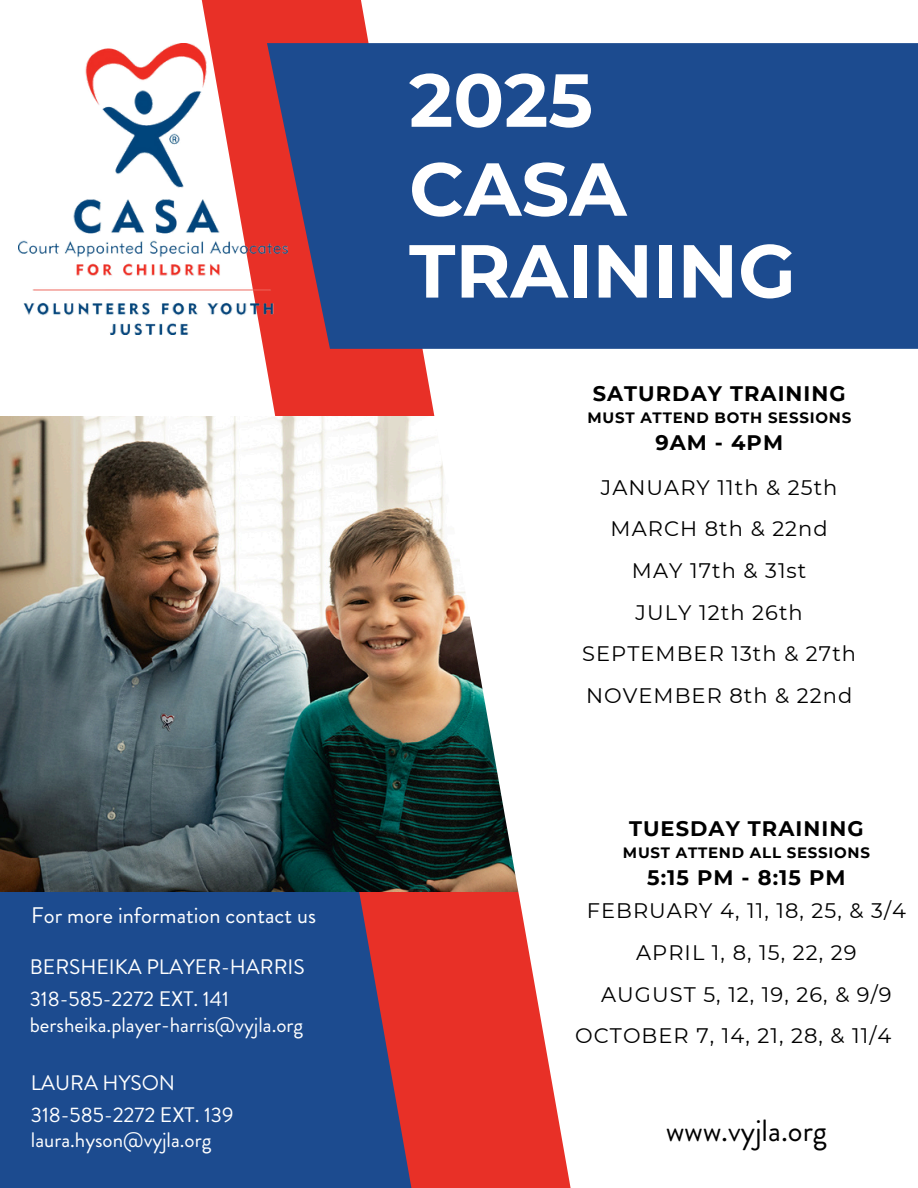
<style>
.page{position:relative;width:918px;height:1188px;background:#fff}
.page>*{position:absolute;margin:0;border:0;box-sizing:border-box;transform-origin:0 0}
.t1{font:700 75px "Montserrat";color:#fff}
.t2{font:30.6px "Brandon Grotesque";color:#000}
.t3{font:22.5px "Brandon Grotesque";color:#fff}
.t4{font:21px/41.7px "Montserrat";letter-spacing:.05em;color:#000;text-align:center}
.t5{font:21px/25.8px "Brandon Grotesque";color:#fff}
.t6{font:700 21px "Montserrat";letter-spacing:.05em;color:#000}
.t7{font:700 15px "Montserrat";letter-spacing:.05em;color:#000}
</style>
<div class="page">
<div style="left:0;top:865px;width:582px;height:323px;background:#1c4b8f"></div>
<svg style="left:198px;top:0;width:155px;height:892px;fill:#e83027"></svg>
<img style="left:0;top:417px;width:353px;height:474px">
<svg style="left:353px;top:0;width:229px;height:1188px"></svg>
<div style="left:267px;top:43px;width:651px;height:306px;background:#1c4b8f"></div>
<img style="left:19px;top:43px;width:268px;height:291px">
<p class="t3" style="left:31px;top:900px;width:286px">For more information contact us</p>
<p class="t5" style="left:30px;top:954px;width:276px">BERSHEIKA PLAYER-HARRIS</p>
<p class="t5" style="left:30px;top:986px;width:275px">318-585-2272 EXT. 141 bersheika.player-harris@vyjla.org</p>
<h4 class="t5" style="left:31px;top:1067px;width:204px;line-height:32.1px">LAURA HYSON<br>318-585-2272 EXT. 139</h4>
<p class="t5" style="left:31px;top:1127px;width:182px">laura.hyson@vyjla.org</p>
<p class="t1" style="left:409px;top:54px;width:185px">2025</p>
<p class="t1" style="left:409px;top:143px;width:219px">CASA</p>
<p class="t1" style="left:409px;top:225px;width:388px">TRAINING</p>
<p class="t6" style="left:593px;top:380px;width:255px">SATURDAY TRAINING</p>
<h4 class="t7" style="left:587px;top:409px;width:265px">MUST ATTEND BOTH SESSIONS</h4>
<p class="t6" style="left:655px;top:430px;width:129px">9AM - 4PM</p>
<h1 class="t4" style="left:582px;top:466px;width:275px">JANUARY 11th &amp; 25th<br>MARCH 8th &amp; 22nd<br>MAY 17th &amp; 31st<br>JULY 12th 26th<br>SEPTEMBER 13th &amp; 27th<br>NOVEMBER 8th &amp; 22nd</h1>
<h3 class="t6" style="left:629px;top:816px;width:236px">TUESDAY TRAINING</h3>
<h2 class="t7" style="left:623px;top:844px;width:249px">MUST ATTEND ALL SESSIONS</h2>
<h1 class="t6" style="left:647px;top:865px;width:200px">5:15 PM - 8:15 PM</h1>
<h1 class="t4" style="left:587px;top:890px;width:321px">FEBRUARY 4, 11, 18, 25, &amp; 3/4</h1>
<h1 class="t4" style="left:636px;top:932px;width:222px">APRIL 1, 8, 15, 22, 29</h1>
<h1 class="t4" style="left:601px;top:973px;width:292px">AUGUST 5, 12, 19, 26, &amp; 9/9</h1>
<h1 class="t4" style="left:575px;top:1015px;width:318px">OCTOBER 7, 14, 21, 28, &amp; 11/4</h1>
<p class="t2" style="left:666px;top:1109px;width:163px">www.vyjla.org</p>
</div>
